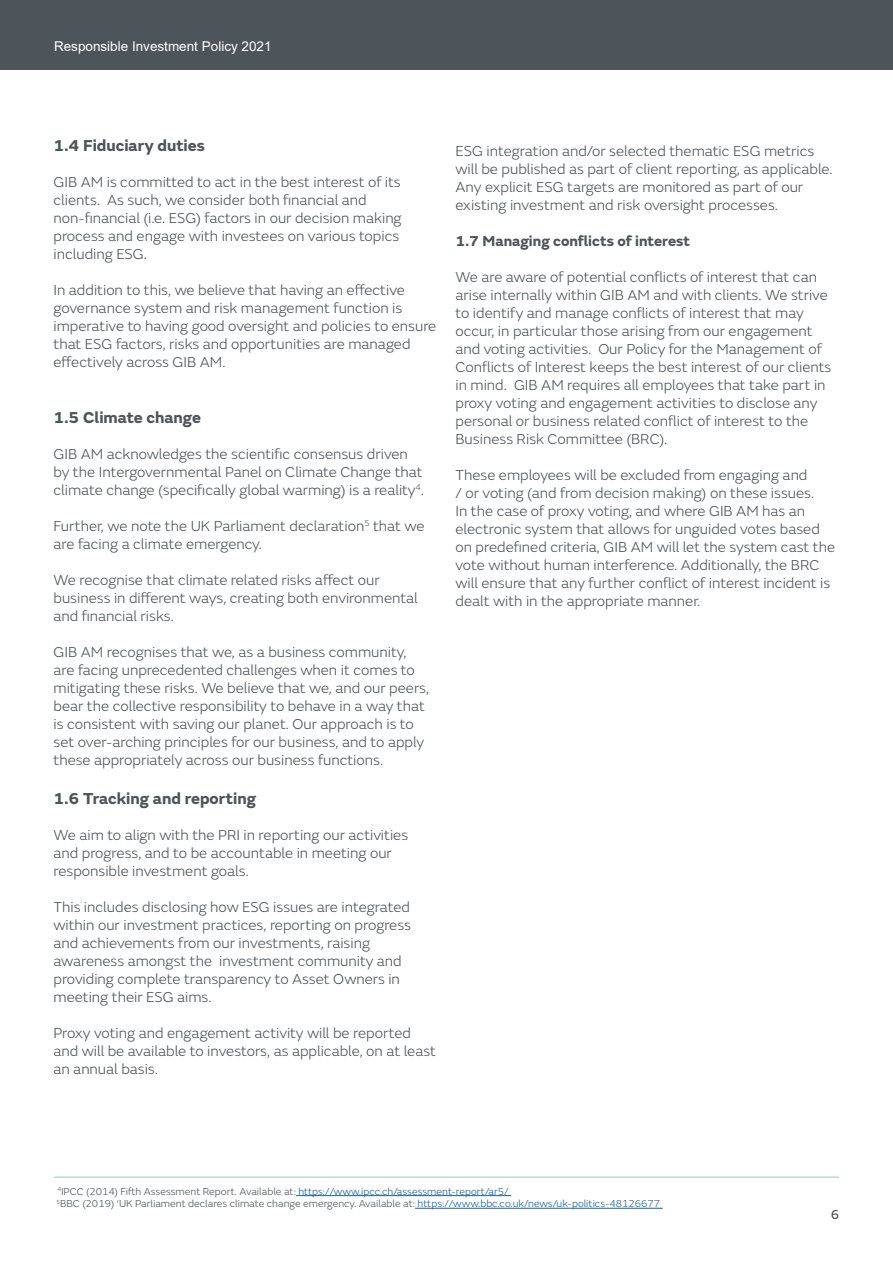
<style>
.page{position:relative;width:893px;height:1263px;background:#fff}
.page>*{position:absolute;margin:0;border:0;box-sizing:border-box;transform-origin:0 0}
.Paragraph_Style_2{font:700 16.5px "FS Emeric";color:#4d545a}
.t1{font:300 15px/18px "FS Emeric";color:#4d545a}
.t2{font:700 15px "FS Emeric";color:#4d545a}
.t3{font:13.5px "Arial";color:#fff}
.t4{font:13.5px "FS Emeric Core";color:#4d545a}
.t5{font:300 10.5px "FS Emeric";color:#4d545a}
.s1{color:#175d9e}
</style>
<div class="page">
<div style="left:0;top:0;width:893px;height:70px;background:#4d545a"></div>
<hr style="left:54px;top:1176px;width:785px;height:2px;background:#bed8ce">
<hr style="left:296px;top:1195px;width:215px;height:1px;background:#175d9e">
<hr style="left:415px;top:1208px;width:248px;height:1px;background:#175d9e">
<p class="t3" style="left:54px;top:37px;width:219px">Responsible Investment Policy 2021</p>
<p class="Paragraph_Style_2" style="left:54px;top:132px;width:153px">1.4 Fiduciary duties</p>
<p class="t1" style="left:54px;top:172px;width:349px">GIB AM is committed to act in the best interest of its</p>
<p class="t1" style="left:54px;top:190px;width:315px">clients. As such, we consider both financial and</p>
<p class="t1" style="left:54px;top:208px;width:350px">non-financial (i.e. ESG) factors in our decision making process and engage with investees on various topics including ESG.</p>
<p class="t1" style="left:54px;top:280px;width:384px">In addition to this, we believe that having an effective governance system and risk management function is imperative to having good oversight and policies to ensure that ESG factors, risks and opportunities are managed effectively across GIB AM.</p>
<p class="Paragraph_Style_2" style="left:54px;top:404px;width:149px">1.5 Climate change</p>
<p class="t1" style="left:54px;top:444px;width:372px">GIB AM acknowledges the scientific consensus driven by the Intergovernmental Panel on Climate Change that climate change (specifically global warming) is a reality<sup>4</sup>.</p>
<p class="t1" style="left:54px;top:516px;width:373px">Further, we note the UK Parliament declaration<sup>5</sup> that we are facing a climate emergency.</p>
<p class="t1" style="left:54px;top:570px;width:328px">We recognise that climate related risks affect our</p>
<p class="t1" style="left:54px;top:588px;width:366px">business in different ways, creating both environmental and financial risks.</p>
<p class="t1" style="left:54px;top:642px;width:377px">GIB AM recognises that we, as a business community, are facing unprecedented challenges when it comes to mitigating these risks. We believe that we, and our peers, bear the collective responsibility to behave in a way that is consistent with saving our planet. Our approach is to set over-arching principles for our business, and to apply these appropriately across our business functions.</p>
<p class="Paragraph_Style_2" style="left:54px;top:786px;width:204px">1.6 Tracking and reporting</p>
<p class="t1" style="left:54px;top:826px;width:356px">We aim to align with the PRI in reporting our activities</p>
<p class="t1" style="left:54px;top:844px;width:340px">and progress, and to be accountable in meeting our</p>
<p class="t1" style="left:54px;top:862px;width:197px">responsible investment goals.</p>
<p class="t1" style="left:54px;top:898px;width:359px;text-align:justify">This includes disclosing how ESG issues are integrated within our investment practices, reporting on progress and achievements from our investments, raising</p>
<p class="t1" style="left:54px;top:952px;width:350px">awareness amongst the investment community and</p>
<p class="t1" style="left:54px;top:970px;width:348px">providing complete transparency to Asset Owners in meeting their ESG aims.</p>
<p class="t1" style="left:54px;top:1024px;width:384px">Proxy voting and engagement activity will be reported and will be available to investors, as applicable, on at least an annual basis.</p>
<p class="t1" style="left:455px;top:142px;width:379px">ESG integration and/or selected thematic ESG metrics will be published as part of client reporting, as applicable.</p>
<p class="t1" style="left:455px;top:178px;width:349px">Any explicit ESG targets are monitored as part of our</p>
<p class="t1" style="left:455px;top:196px;width:324px">existing investment and risk oversight processes.</p>
<p class="t2" style="left:455px;top:229px;width:236px">1.7 Managing conflicts of interest</p>
<p class="t1" style="left:455px;top:268px;width:377px">We are aware of potential conflicts of interest that can arise internally within GIB AM and with clients. We strive to identify and manage conflicts of interest that may occur, in particular those arising from our engagement and voting activities. Our Policy for the Management of Conflicts of Interest keeps the best interest of our clients in mind. GIB AM requires all employees that take part in proxy voting and engagement activities to disclose any personal or business related conflict of interest to the Business Risk Committee (BRC).</p>
<p class="t1" style="left:455px;top:466px;width:381px">These employees will be excluded from engaging and<br>/ or voting (and from decision making) on these issues.<br>In the case of proxy voting, and where GIB AM has an electronic system that allows for unguided votes based on predefined criteria, GIB AM will let the system cast the vote without human interference. Additionally, the BRC will ensure that any further conflict of interest incident is dealt with in the appropriate manner.</p>
<p class="t5" style="left:57px;top:1184px;width:453px"><sup>4</sup>IPCC (2014) Fifth Assessment Report. Available at: <span class="s1">https://www.ipcc.ch/assessment-report/ar5/</span></p>
<p class="t5" style="left:56px;top:1196px;width:605px"><sup>5</sup>BBC (2019) ‘UK Parliament declares climate change emergency. Available at: <span class="s1">https://www.bbc.co.uk/news/uk-politics-48126677</span></p>
<p class="t4" style="left:831px;top:1204px;width:10px">6</p>
</div>
